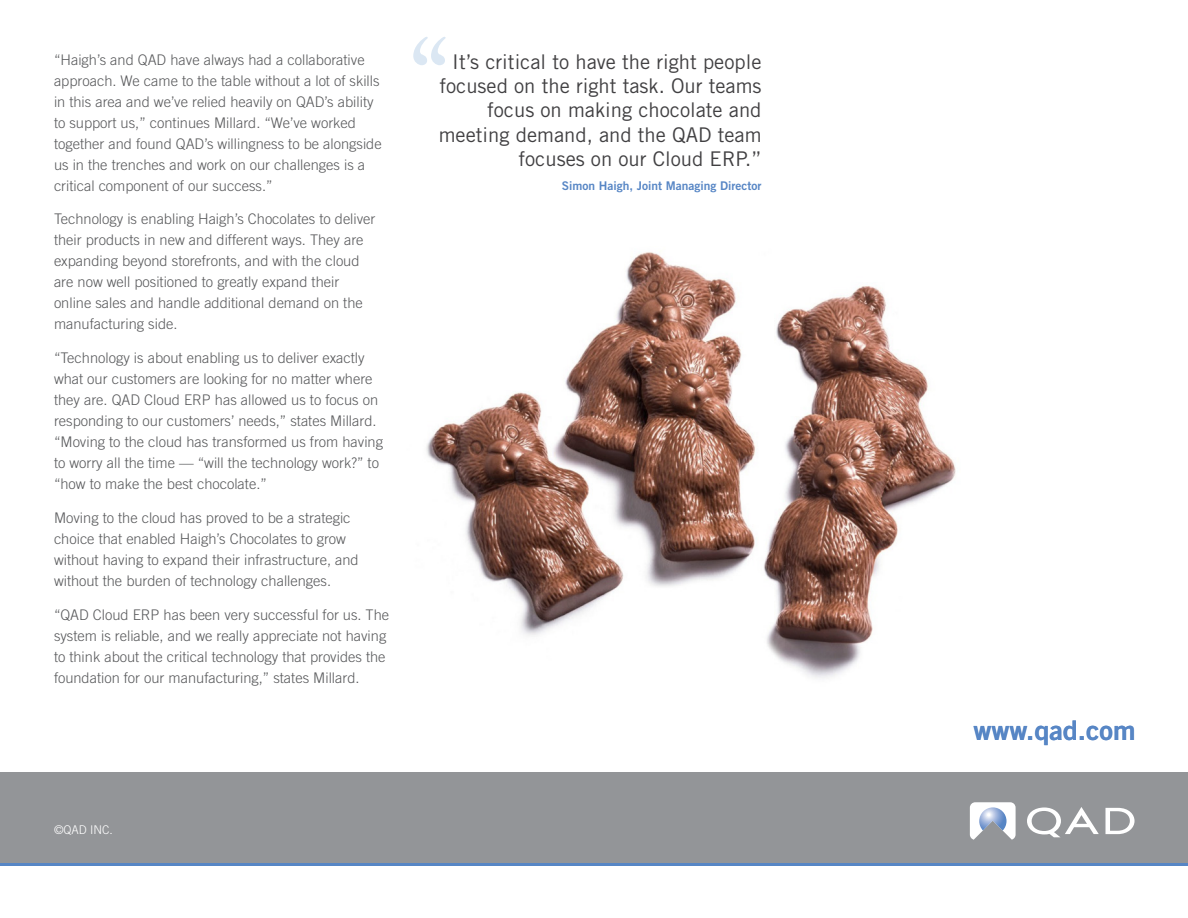
<style>
.page{position:relative;width:1188px;height:918px;background:#fff}
.page>*{position:absolute;margin:0;border:0;box-sizing:border-box;transform-origin:0 0}
.t1{font:27px "Trade Gothic LT Std Bd 2";color:#5786c5}
.Call_Out_Content{font:20.25px/24.3px "Trade Gothic LT Std";color:#414042;text-align:right}
.Standard_Text{font:300 14.7px/21px "Trade Gothic LT Std";color:#57585a}
.Call_Out_Contact{font:12px "Trade Gothic LT Std Bd 2";color:#5786c5}
.t2{font:300 12px "Trade Gothic LT Std";color:#fff}
.s1{color:#545557}
</style>
<div class="page">
<img style="left:426px;top:252px;width:530px;height:426px">
<svg style="left:413px;top:37px;width:33px;height:28px"></svg>
<div style="left:0;top:849px;width:1188px;height:17px;background:#5786c5"></div>
<div style="left:0;top:772px;width:1188px;height:91px;background:#939598"></div>
<svg style="left:1106px;top:808px;width:29px;height:26px"></svg>
<svg style="left:1027px;top:807px;width:72px;height:30px"></svg>
<svg style="left:970px;top:802px;width:46px;height:38px"></svg>
<p class="Standard_Text" style="left:54px;top:49px;width:329px">“Haigh’s and QAD have always had a collaborative approach. We came to the table without a lot of skills in this area and we’ve relied heavily on QAD’s ability to support us,” continues Millard. “We’ve worked together and found QAD’s willingness to be alongside us in the trenches and work on our challenges is a critical component of our success.”</p>
<p class="Standard_Text" style="left:54px;top:208px;width:323px">Technology is enabling Haigh’s Chocolates to deliver their products in new and different ways. They are expanding beyond storefronts, and with the cloud are now well positioned to greatly expand their online sales and handle additional demand on the manufacturing side.</p>
<p class="Standard_Text" style="left:54px;top:347px;width:331px">“Technology is about enabling us to deliver exactly what our customers are looking for no matter where they are. QAD Cloud ERP has allowed us to focus on responding to our customers’ needs,” states Millard. “Moving to the cloud has transformed us from having to worry all the time <span class="s1">—</span> “will the technology work?” to “how to make the best chocolate.”</p>
<p class="Standard_Text" style="left:54px;top:507px;width:306px">Moving to the cloud has proved to be a strategic choice that enabled Haigh’s Chocolates to grow without having to expand their infrastructure, and without the burden of technology challenges.</p>
<p class="Standard_Text" style="left:54px;top:604px;width:337px">“QAD Cloud ERP has been very successful for us. The system is reliable, and we really appreciate not having to think about the critical technology that provides the foundation for our manufacturing,” states Millard.</p>
<p class="Call_Out_Content" style="left:439px;top:49px;width:324px">It’s critical to have the right people focused on the right task. Our teams focus on making chocolate and meeting demand, and the QAD team focuses on our Cloud ERP.”</p>
<p class="Call_Out_Contact" style="left:562px;top:178px;width:201px">Simon Haigh, Joint Managing Director</p>
<p class="t2" style="left:54px;top:822px;width:60px">©QAD INC.</p>
<h1 class="t1" style="left:974px;top:713px;width:164px">www.qad.com</h1>
</div>
